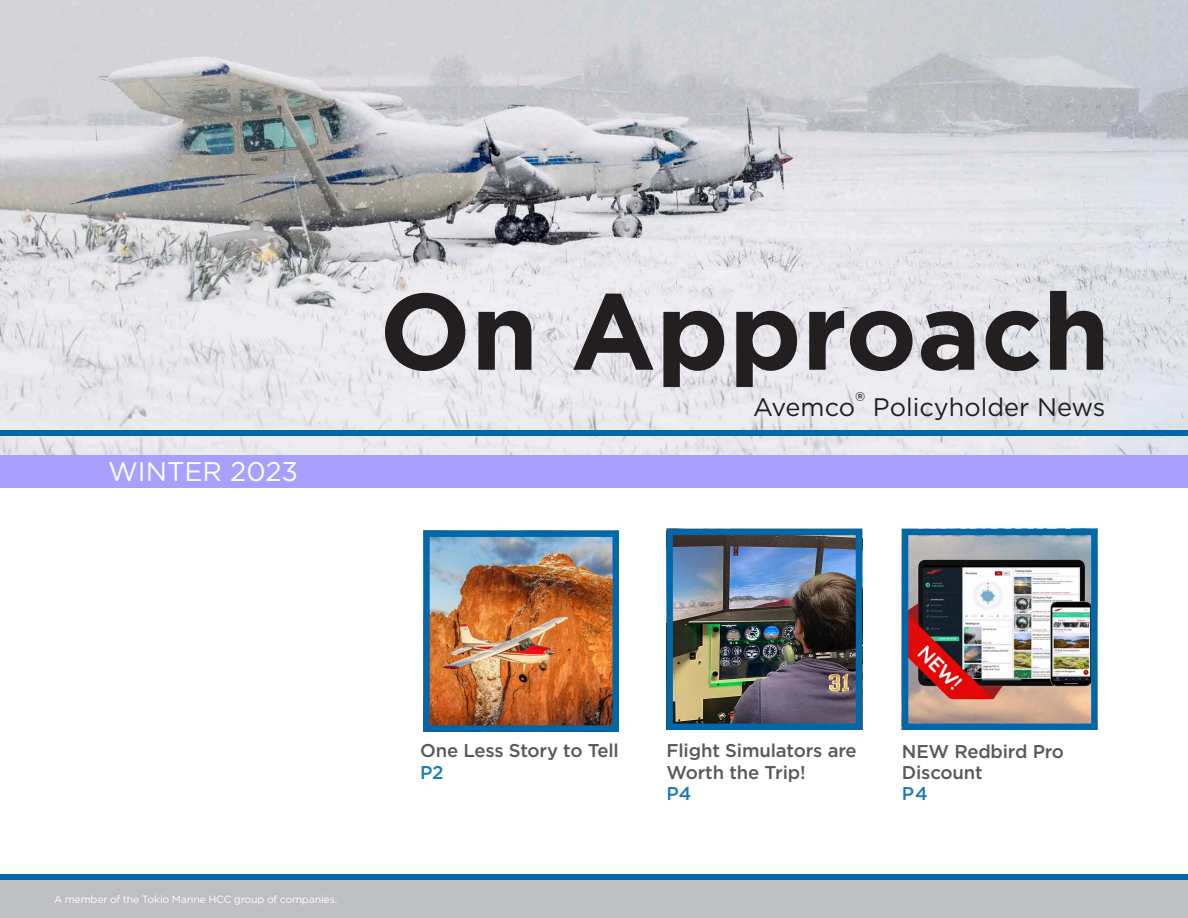
<style>
.page{position:relative;width:1188px;height:918px;background:#fff}
.page>*{position:absolute;margin:0;border:0;box-sizing:border-box;transform-origin:0 0}
.t1{font:700 108px "Gotham";color:#231f20}
.t2{font:27px "Gotham";color:#fff}
.t3{font:25.35px "Gotham";color:#231f20}
.CALL_TO_ACTION{font:500 18.45px/21.3px "Gotham";letter-spacing:-.01em;color:#57585a}
.CALL_TO_ACTION-2{font:500 18.45px "Gotham";color:#1c7bb7}
.FINE_PRINT{font:10.5px "Gotham";letter-spacing:-.015em;color:#fff}
.s1{color:#1c7bb7}
</style>
<div class="page">
<div style="left:0;top:455px;width:1188px;height:32px;background:#a89fff"></div>
<img style="left:0;top:0;width:1188px;height:455px">
<div style="left:0;top:430px;width:1188px;height:5px;background:#0068a9"></div>
<div style="left:0;top:877px;width:1188px;height:41px;background:#bebfc2"></div>
<img style="left:673px;top:536px;width:182px;height:187px">
<div style="left:666px;top:529px;width:196px;height:201px;border:6px solid #0068a9"></div>
<img style="left:430px;top:538px;width:182px;height:187px">
<div style="left:423px;top:531px;width:196px;height:201px;border:6px solid #0068a9"></div>
<div style="left:0;top:874px;width:1188px;height:5px;background:#0068a9"></div>
<img style="left:909px;top:536px;width:182px;height:187px">
<div style="left:902px;top:529px;width:196px;height:201px;border:6px solid #0068a9"></div>
<p class="t2" style="left:108px;top:454px;width:192px">WINTER 2023</p>
<p class="t1" style="left:379px;top:260px;width:732px">On Approach</p>
<p class="t3" style="left:753px;top:391px;width:354px">Avemco® Policyholder News</p>
<p class="FINE_PRINT" style="left:54px;top:893px;width:285px">A member of the Tokio Marine HCC group of companies.</p>
<p class="CALL_TO_ACTION" style="left:420px;top:740px;width:200px">One Less Story to Tell<br><span class="s1">P2</span></p>
<p class="CALL_TO_ACTION" style="left:666px;top:740px;width:192px">Flight Simulators are<br>Worth the Trip!<br><span class="s1">P4</span></p>
<p class="CALL_TO_ACTION" style="left:902px;top:740px;width:164px">NEW Redbird Pro<br>Discount</p>
<p class="CALL_TO_ACTION-2" style="left:902px;top:782px;width:27px">P4</p>
</div>
